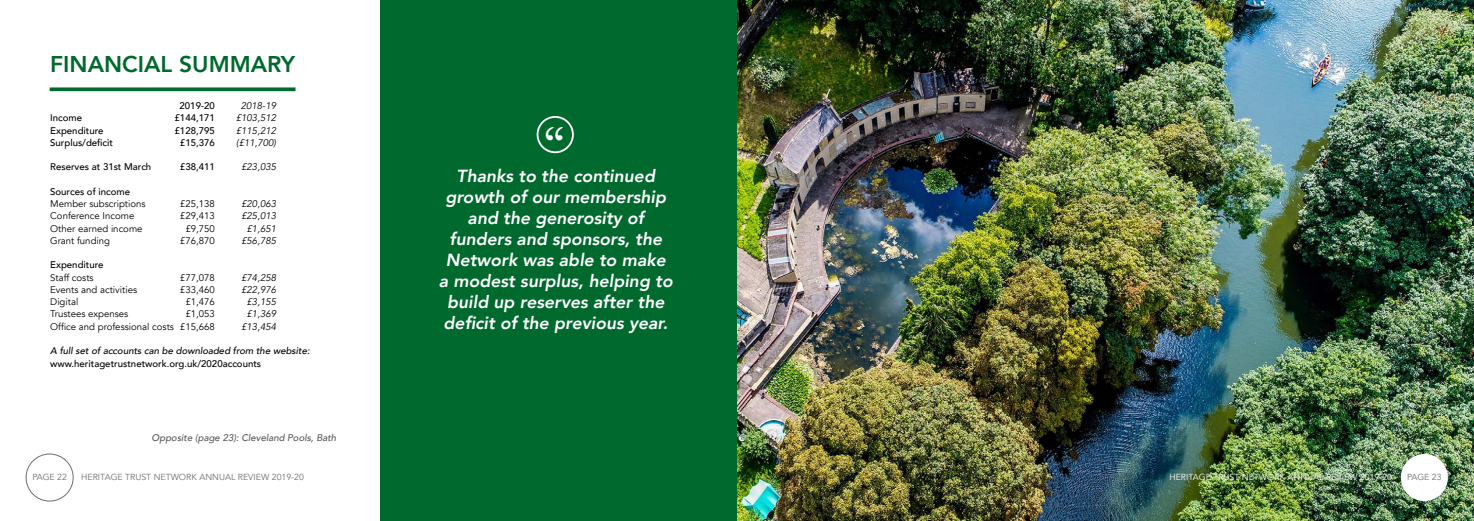
<style>
.page{position:relative;width:1474px;height:521px;background:#fff}
.page>*{position:absolute;margin:0;border:0;box-sizing:border-box;transform-origin:0 0}
.t1{font:800 22.75px "Avenir";color:#00692d}
.t2{font:italic 800 17.5px/21px "Avenir";color:#fff;text-align:center}
.t3{font:9.62px "Avenir";color:#000}
.t4{font:500 9.62px "Avenir";color:#000}
.t5{font:italic 9.62px "Avenir";color:#000}
.t6{font:italic 500 9.62px "Avenir";color:#000}
.t7{font:italic 500 9.62px "Avenir";color:#58595b}
.t8{font:8.75px "Avenir";color:#6d6e71}
.t9{font:8.75px "Avenir";color:#fff}
</style>
<div class="page">
<img style="left:737px;top:0;width:736px;height:521px">
<div style="left:381px;top:0;width:356px;height:521px;background:#00692d"></div>
<div style="left:536px;top:116px;width:38px;height:37px;border:2px solid #fff;border-radius:50%"></div>
<svg style="left:50px;top:87px;width:245px;height:4px"></svg>
<div style="left:1400px;top:454px;width:47px;height:47px;background:#fff;border-radius:50%"></div>
<div style="left:26px;top:454px;width:47px;height:47px;background:#fff;border:1px solid #6d6e71;border-radius:50%"></div>
<h1 class="t1" style="left:50px;top:47px;width:246px">FINANCIAL SUMMARY</h1>
<p class="t4" style="left:180px;top:97px;width:37px">2019-20</p>
<p class="t5" style="left:241px;top:100px;width:37px">2018-19</p>
<p class="t4" style="left:50px;top:110px;width:33px">Income</p>
<p class="t4" style="left:175px;top:110px;width:42px">£144,171</p>
<p class="t5" style="left:236px;top:112px;width:42px">£103,512</p>
<p class="t4" style="left:50px;top:122px;width:55px">Expenditure</p>
<p class="t4" style="left:175px;top:122px;width:42px">£128,795</p>
<p class="t5" style="left:236px;top:125px;width:42px">£115,212</p>
<p class="t4" style="left:50px;top:134px;width:64px">Surplus/deficit</p>
<p class="t4" style="left:180px;top:134px;width:36px">£15,376</p>
<p class="t5" style="left:236px;top:137px;width:41px">(£11,700)</p>
<p class="t4" style="left:50px;top:159px;width:103px">Reserves at 31st March</p>
<p class="t4" style="left:180px;top:159px;width:36px">£38,411</p>
<p class="t5" style="left:241px;top:161px;width:36px">£23,035</p>
<p class="t4" style="left:50px;top:183px;width:81px">Sources of income</p>
<p class="t3" style="left:50px;top:198px;width:97px">Member subscriptions</p>
<p class="t3" style="left:180px;top:198px;width:36px">£25,138</p>
<p class="t5" style="left:241px;top:198px;width:36px">£20,063</p>
<p class="t3" style="left:50px;top:210px;width:86px">Conference Income</p>
<p class="t3" style="left:180px;top:210px;width:36px">£29,413</p>
<p class="t5" style="left:241px;top:210px;width:36px">£25,013</p>
<p class="t3" style="left:50px;top:223px;width:94px">Other earned income</p>
<p class="t3" style="left:185px;top:223px;width:31px">£9,750</p>
<p class="t5" style="left:247px;top:223px;width:31px">£1,651</p>
<p class="t3" style="left:50px;top:235px;width:61px">Grant funding</p>
<p class="t3" style="left:180px;top:235px;width:36px">£76,870</p>
<p class="t5" style="left:241px;top:235px;width:36px">£56,785</p>
<p class="t4" style="left:50px;top:257px;width:55px">Expenditure</p>
<p class="t3" style="left:50px;top:272px;width:45px">Staff costs</p>
<p class="t3" style="left:180px;top:272px;width:36px">£77,078</p>
<p class="t5" style="left:241px;top:272px;width:36px">£74,258</p>
<p class="t3" style="left:50px;top:284px;width:88px">Events and activities</p>
<p class="t3" style="left:180px;top:284px;width:36px">£33,460</p>
<p class="t5" style="left:241px;top:284px;width:36px">£22,976</p>
<p class="t3" style="left:50px;top:296px;width:30px">Digital</p>
<p class="t3" style="left:185px;top:296px;width:31px">£1,476</p>
<p class="t5" style="left:247px;top:296px;width:31px">£3,155</p>
<p class="t3" style="left:50px;top:308px;width:80px">Trustees expenses</p>
<p class="t3" style="left:185px;top:308px;width:31px">£1,053</p>
<p class="t5" style="left:247px;top:308px;width:31px">£1,369</p>
<p class="t3" style="left:50px;top:321px;width:166px">Office and professional costs £15,668</p>
<p class="t5" style="left:241px;top:321px;width:36px">£13,454</p>
<p class="t6" style="left:50px;top:345px;width:261px">A full set of accounts can be downloaded from the website:</p>
<p class="t4" style="left:50px;top:355px;width:212px">www.heritagetrustnetwork.org.uk/2020accounts</p>
<p class="t7" style="left:151px;top:432px;width:186px">Opposite (page 23): Cleveland Pools, Bath</p>
<h2 class="t2" style="left:439px;top:165px;width:235px">Thanks to the continued growth of our membership and the generosity of funders and sponsors, the<br>Network was able to make a modest surplus, helping to build up reserves after the deficit of the previous year.</h2>
<p class="t8" style="left:32px;top:472px;width:36px">PAGE 22</p>
<p class="t8" style="left:81px;top:472px;width:224px">HERITAGE TRUST NETWORK ANNUAL REVIEW 2019-20</p>
<p class="t9" style="left:1169px;top:472px;width:224px">HERITAGE TRUST NETWORK ANNUAL REVIEW 2019-20</p>
<p class="t8" style="left:1406px;top:472px;width:36px">PAGE 23</p>
</div>
